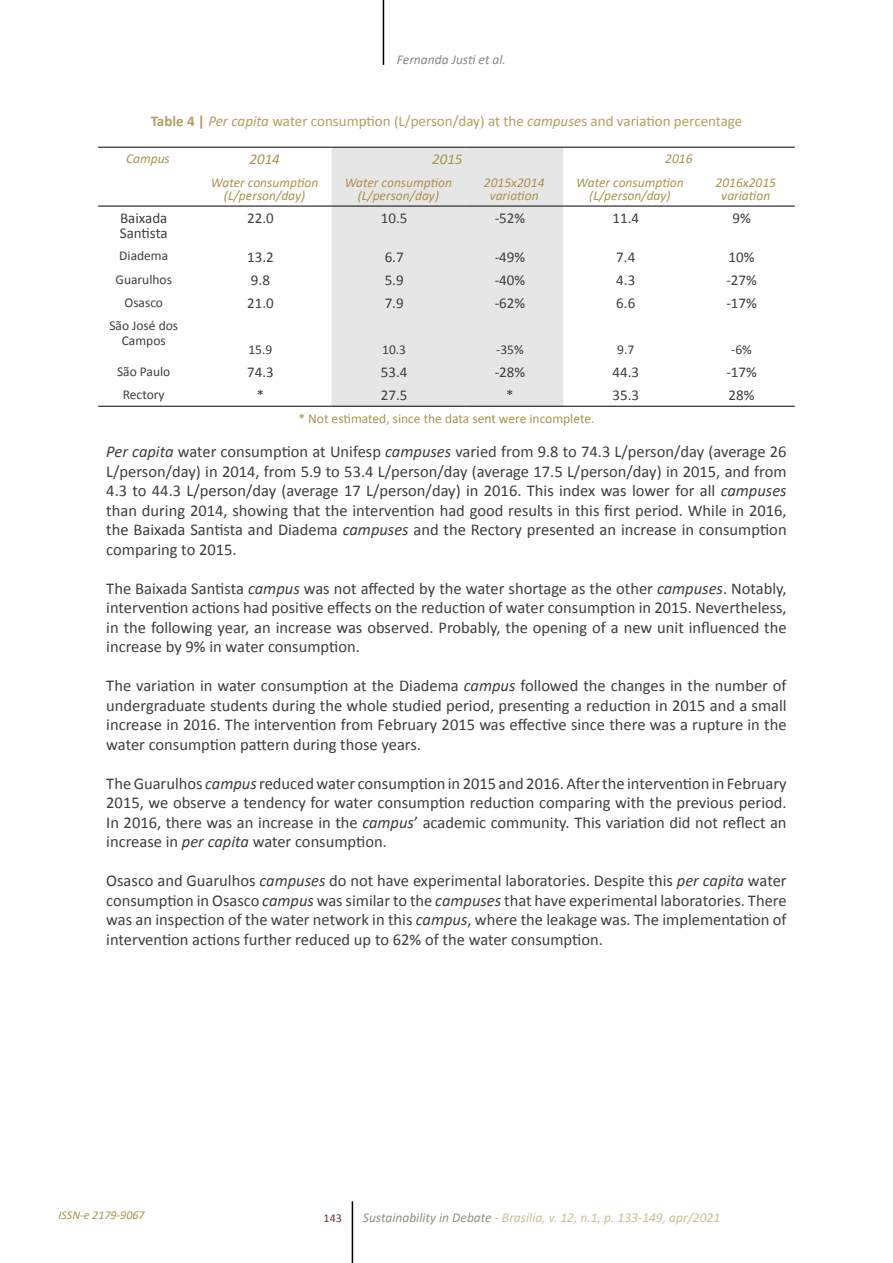
<style>
.page{position:relative;width:893px;height:1263px;background:#fff}
.page>*{position:absolute;margin:0;border:0;box-sizing:border-box;transform-origin:0 0}
.t1{font:16.5px/19.5px "Calibri";color:#3e3d40;text-align:justify}
.t2{font:15px/15px "Calibri";color:#3e3d40}
.t3{font:15px "Calibri";color:#b49e61}
.t4{font:italic 15px "Calibri";color:#ab934f}
.t5{font:italic 13.5px/13.5px "Calibri";color:#ab934f;text-align:center}
.t6{font:13.5px/15px "Calibri";color:#3e3d40;text-align:center}
.t7{font:italic 13.5px "Calibri";color:#cdbe95}
.t8{font:13.5px "Calibri";color:#ab934f}
.t9{font:italic 13.5px "Calibri";color:#87888a}
.t10{font:italic 12px "Calibri";color:#ab934f}
.t11{font:12px "Calibri";color:#673430}
.s1{font-weight:700}
.s2{font-style:italic}
.s3{color:#8b9583}
</style>
<div class="page">
<hr style="left:383px;top:0;width:1px;height:65px;background:#000">
<hr style="left:352px;top:1201px;width:1px;height:62px;background:#000">
<div style="left:332px;top:148px;width:231px;height:258px;background:#e6e6e6"></div>
<hr style="left:98px;top:147px;width:100px;height:1px;background:#000">
<hr style="left:198px;top:147px;width:134px;height:1px;background:#000">
<hr style="left:332px;top:147px;width:133px;height:1px;background:#000">
<hr style="left:465px;top:147px;width:98px;height:1px;background:#000">
<hr style="left:563px;top:147px;width:134px;height:1px;background:#000">
<hr style="left:697px;top:147px;width:98px;height:1px;background:#000">
<hr style="left:98px;top:406px;width:100px;height:1px;background:#000">
<hr style="left:198px;top:406px;width:134px;height:1px;background:#000">
<hr style="left:332px;top:406px;width:133px;height:1px;background:#000">
<hr style="left:465px;top:406px;width:98px;height:1px;background:#000">
<hr style="left:563px;top:406px;width:134px;height:1px;background:#000">
<hr style="left:697px;top:406px;width:98px;height:1px;background:#000">
<hr style="left:98px;top:206px;width:100px;height:1px;background:#000">
<hr style="left:198px;top:206px;width:134px;height:1px;background:#000">
<hr style="left:332px;top:206px;width:133px;height:1px;background:#000">
<hr style="left:465px;top:206px;width:98px;height:1px;background:#000">
<hr style="left:563px;top:206px;width:134px;height:1px;background:#000">
<hr style="left:697px;top:206px;width:98px;height:1px;background:#000">
<p class="t9" style="left:397px;top:51px;width:111px">Fernanda Justi et al.</p>
<p class="t3" style="left:151px;top:111px;width:593px"><span class="s1">Table 4 |</span> <span class="s2">Per capita</span> water consumption (L/person/day) at the <span class="s2">campuse</span>s and variation percentage</p>
<p class="t5" style="left:126px;top:151px;width:45px">Campus</p>
<p class="t4" style="left:249px;top:149px;width:32px">2014</p>
<p class="t4" style="left:432px;top:149px;width:32px">2015</p>
<p class="t5" style="left:665px;top:151px;width:29px">2016</p>
<p class="t5" style="left:211px;top:175px;width:109px">Water consumption (L/person/day)</p>
<p class="t5" style="left:345px;top:175px;width:109px">Water consumption (L/person/day)</p>
<p class="t5" style="left:484px;top:175px;width:62px">2015x2014 variation</p>
<p class="t5" style="left:576px;top:175px;width:109px">Water consumption (L/person/day)</p>
<p class="t5" style="left:715px;top:175px;width:62px">2016x2015 variation</p>
<p class="t2" style="left:120px;top:211px;width:49px">Baixada<br>Santista</p>
<p class="t2" style="left:247px;top:211px;width:28px">22.0</p>
<p class="t2" style="left:381px;top:211px;width:28px">10.5</p>
<p class="t2" style="left:495px;top:211px;width:32px">-52%</p>
<p class="t2" style="left:612px;top:211px;width:28px">11.4</p>
<p class="t2" style="left:732px;top:211px;width:20px">9%</p>
<p class="t6" style="left:119px;top:248px;width:50px">Diadema</p>
<p class="t2" style="left:247px;top:249px;width:28px">13.2</p>
<p class="t2" style="left:385px;top:249px;width:20px">6.7</p>
<p class="t2" style="left:495px;top:249px;width:32px">-49%</p>
<p class="t2" style="left:616px;top:249px;width:20px">7.4</p>
<p class="t2" style="left:729px;top:249px;width:27px">10%</p>
<p class="t6" style="left:116px;top:272px;width:58px">Guarulhos</p>
<p class="t2" style="left:251px;top:272px;width:20px">9.8</p>
<p class="t2" style="left:385px;top:272px;width:20px">5.9</p>
<p class="t2" style="left:495px;top:272px;width:32px">-40%</p>
<p class="t2" style="left:616px;top:272px;width:20px">4.3</p>
<p class="t2" style="left:726px;top:272px;width:32px">-27%</p>
<p class="t6" style="left:124px;top:295px;width:40px">Osasco</p>
<p class="t2" style="left:247px;top:296px;width:28px">21.0</p>
<p class="t2" style="left:385px;top:296px;width:20px">7.9</p>
<p class="t2" style="left:495px;top:296px;width:32px">-62%</p>
<p class="t2" style="left:616px;top:296px;width:20px">6.6</p>
<p class="t2" style="left:726px;top:296px;width:32px">-17%</p>
<p class="t6" style="left:109px;top:318px;width:70px">São José dos<br>Campos</p>
<p class="t6" style="left:248px;top:342px;width:25px">15.9</p>
<p class="t6" style="left:382px;top:342px;width:25px">10.3</p>
<p class="t6" style="left:496px;top:342px;width:29px">-35%</p>
<p class="t6" style="left:617px;top:342px;width:19px">9.7</p>
<p class="t6" style="left:731px;top:342px;width:22px">-6%</p>
<p class="t6" style="left:117px;top:364px;width:55px">São Paulo</p>
<p class="t2" style="left:247px;top:365px;width:28px">74.3</p>
<p class="t2" style="left:381px;top:365px;width:28px">53.4</p>
<p class="t2" style="left:495px;top:365px;width:32px">-28%</p>
<p class="t2" style="left:612px;top:365px;width:28px">44.3</p>
<p class="t2" style="left:726px;top:365px;width:32px">-17%</p>
<p class="t6" style="left:123px;top:387px;width:43px">Rectory</p>
<p class="t2" style="left:257px;top:388px;width:9px">*</p>
<p class="t2" style="left:381px;top:388px;width:28px">27.5</p>
<p class="t2" style="left:506px;top:388px;width:9px">*</p>
<p class="t2" style="left:612px;top:388px;width:28px">35.3</p>
<p class="t2" style="left:729px;top:388px;width:27px">28%</p>
<p class="t8" style="left:298px;top:410px;width:298px">* Not estimated, since the data sent were incomplete.</p>
<p class="t1" style="left:106px;top:442px;width:682px"><span class="s2">Per capita</span> water consumption at Unifesp <span class="s2">campuses</span> varied from 9.8 to 74.3 L/person/day (average 26<br>L/person/day) in 2014, from 5.9 to 53.4 L/person/day (average 17.5 L/person/day) in 2015, and from 4.3 to 44.3 L/person/day (average 17 L/person/day) in 2016. This index was lower for all <span class="s2">campuses </span>than during 2014, showing that the intervention had good results in this first period. While in 2016, the Baixada Santista and Diadema <span class="s2">campuses</span> and the Rectory presented an increase in consumption comparing to 2015.</p>
<p class="t1" style="left:106px;top:579px;width:682px">The Baixada Santista <span class="s2">campus</span> was not affected by the water shortage as the other <span class="s2">campuses</span>. Notably, intervention actions had positive effects on the reduction of water consumption in 2015. Nevertheless, in the following year, an increase was observed. Probably, the opening of a new unit influenced the increase by 9% in water consumption.</p>
<p class="t1" style="left:106px;top:676px;width:682px">The variation in water consumption at the Diadema <span class="s2">campus</span> followed the changes in the number of undergraduate students during the whole studied period, presenting a reduction in 2015 and a small increase in 2016. The intervention from February 2015 was effective since there was a rupture in the water consumption pattern during those years.</p>
<p class="t1" style="left:106px;top:774px;width:682px">The Guarulhos <span class="s2">campus</span> reduced water consumption in 2015 and 2016. After the intervention in February 2015, we observe a tendency for water consumption reduction comparing with the previous period.<br>In 2016, there was an increase in the <span class="s2">campus</span>’ academic community. This variation did not reflect an increase in <span class="s2">per capita</span> water consumption.</p>
<p class="t1" style="left:106px;top:871px;width:682px">Osasco and Guarulhos <span class="s2">campuses</span> do not have experimental laboratories. Despite this <span class="s2">per capita</span> water consumption in Osasco <span class="s2">campus</span> was similar to the <span class="s2">campuses</span> that have experimental laboratories. There was an inspection of the water network in this <span class="s2">campus</span>, where the leakage was. The implementation of intervention actions further reduced up to 62% of the water consumption.</p>
<p class="t10" style="left:59px;top:1207px;width:88px">ISSN-e 2179-9067</p>
<p class="t7" style="left:363px;top:1208px;width:359px"><span class="s3">Sustainability in Debate</span> - Brasília, v. 12, n.1, p. 133-149, apr/2021</p>
<p class="t11" style="left:324px;top:1210px;width:20px">143</p>
</div>
